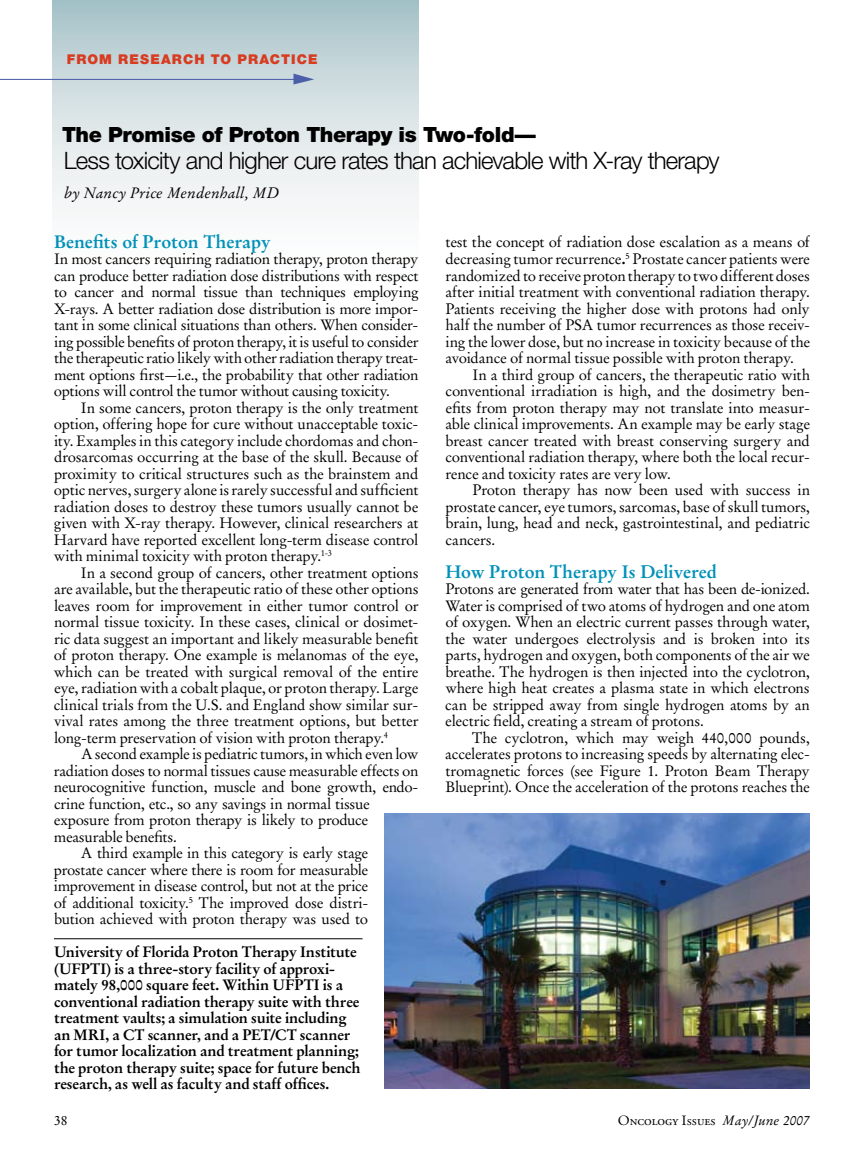
<style>
.page{position:relative;width:864px;height:1161px;background:#fff}
.page>*{position:absolute;margin:0;border:0;box-sizing:border-box;transform-origin:0 0}
.t1{font:300 24px "Helvetica Neue";letter-spacing:-.035em;color:#000}
.t2{font:900 21px "Helvetica Neue";letter-spacing:-.02em;color:#000}
.t3{font:700 18px "Stempel Garamond LT Std";letter-spacing:-.01em;color:#0091b8}
.t4{font:15px/16.5px "Stempel Garamond LT Std";letter-spacing:-.02em;color:#000;text-align:justify}
.t5{font:700 15px/16.5px "Stempel Garamond LT Std";letter-spacing:-.015em;color:#000}
.t6{font:italic 15px "Stempel Garamond LT Std";letter-spacing:.015em;color:#000}
.t7{font:13.5px "Adobe Garamond Exp";color:#000}
.t8{font:900 13.5px "Helvetica Neue";letter-spacing:.08em;color:#d83b20}
.t9{font:13.5px "Stempel Garamond LT Std";color:#000}
.s1{font-weight:700}
.s2{font-family:"Stempel Garamond LT Std"}
.s3{font-family:"Stempel Garamond LT Std";font-style:italic}
</style>
<div class="page">
<div style="left:52px;top:0;width:366px;height:306px;background:linear-gradient(to bottom,#b1c9ce,#fff)"></div>
<svg style="left:293px;top:74px;width:21px;height:11px"></svg>
<hr style="left:0;top:79px;width:300px;height:1px;background:#4b5eaa">
<hr style="left:54px;top:939px;width:309px;height:1px;background:#000">
<img style="left:384px;top:813px;width:426px;height:275px">
<p class="t8" style="left:67px;top:51px;width:252px">From Research to Practice</p>
<h2 class="t2" style="left:62px;top:122px;width:475px">The Promise of Proton Therapy is Two-fold—</h2>
<h1 class="t1" style="left:64px;top:146px;width:657px">Less toxicity and higher cure rates than achievable with X-ray therapy</h1>
<p class="t6" style="left:64px;top:183px;width:217px">by Nancy Price Mendenhall, MD</p>
<p class="t4" style="left:445px;top:234px;width:366px">test the concept of radiation dose escalation as a means of decreasing tumor recurrence<span class="s1">.</span><sup>5</sup> Prostate cancer patients were randomized to receive proton therapy to two different doses after initial treatment with conventional radiation therapy.<br>Patients receiving the higher dose with protons had only half the number of PSA tumor recurrences as those receiv&shy;ing the lower dose, but no increase in toxicity because of the avoidance of normal tissue possible with proton therapy.</p>
<p class="t4" style="left:445px;top:366px;width:366px;text-indent:27px">In a third group of cancers, the therapeutic ratio with conventional irradiation is high, and the dosimetry ben&shy;efits from proton therapy may not translate into measur&shy;able clinical improvements. An example may be early stage breast cancer treated with breast conserving surgery and conventional radiation therapy, where both the local recur&shy;rence and toxicity rates are very low.</p>
<p class="t4" style="left:446px;top:482px;width:366px;text-indent:27px">Proton therapy has now been used with success in prostate cancer, eye tumors, sarcomas, base of skull tumors, brain, lung, head and neck, gastrointestinal, and pediatric cancers.</p>
<p class="t3" style="left:446px;top:560px;width:273px">How Proton Therapy Is Delivered</p>
<p class="t4" style="left:445px;top:581px;width:366px">Protons are generated from water that has been de-ionized.<br>Water is comprised of two atoms of hydrogen and one atom of oxygen. When an electric current passes through water, the water undergoes electrolysis and is broken into its parts, hydrogen and oxygen, both components of the air we breathe. The hydrogen is then injected into the cyclotron, where high heat creates a plasma state in which electrons can be stripped away from single hydrogen atoms by an electric field, creating a stream of protons.</p>
<p class="t4" style="left:445px;top:729px;width:366px;text-indent:27px">The cyclotron, which may weigh 440,000 pounds, accelerates protons to increasing speeds by alternating elec&shy;tromagnetic forces (see Figure 1. Proton Beam Therapy Blueprint). Once the acceleration of the protons reaches the</p>
<p class="t3" style="left:54px;top:230px;width:218px">Benefits of Proton Therapy</p>
<p class="t4" style="left:54px;top:251px;width:366px">In most cancers requiring radiation therapy, proton therapy can produce better radiation dose distributions with respect to cancer and normal tissue than techniques employing X-rays. A better radiation dose distribution is more impor&shy;tant in some clinical situations than others. When consider&shy;ing possible benefits of proton therapy, it is useful to consider the therapeutic ratio likely with other radiation therapy treat&shy;ment options first—i.e., the probability that other radiation options will control the tumor without causing toxicity.</p>
<p class="t4" style="left:54px;top:399px;width:366px;text-indent:27px">In some cancers, proton therapy is the only treatment option, offering hope for cure without unacceptable toxic&shy;ity. Examples in this category include chordomas and chon&shy;drosarcomas occurring at the base of the skull. Because of proximity to critical structures such as the brainstem and optic nerves, surgery alone is rarely successful and sufficient radiation doses to destroy these tumors usually cannot be given with X-ray therapy. However, clinical researchers at Harvard have reported excellent long-term disease control with minimal toxicity with proton therapy.<sup>1-3</sup></p>
<p class="t4" style="left:54px;top:564px;width:366px;text-indent:27px">In a second group of cancers, other treatment options are available, but the therapeutic ratio of these other options leaves room for improvement in either tumor control or normal tissue toxicity. In these cases, clinical or dosimet&shy;ric data suggest an important and likely measurable benefit of proton therapy. One example is melanomas of the eye, which can be treated with surgical removal of the entire eye, radiation with a cobalt plaque, or proton therapy. Large clinical trials from the U.S. and England show similar sur&shy;vival rates among the three treatment options, but better long-term preservation of vision with proton therapy.<sup>4</sup></p>
<p class="t4" style="left:81px;top:746px;width:339px">A second example is pediatric tumors, in which even low</p>
<p class="t4" style="left:54px;top:762px;width:366px">radiation doses to normal tissues cause measurable effects on</p>
<p class="t4" style="left:54px;top:779px;width:366px">neurocognitive function, muscle and bone growth, endo-</p>
<p class="t4" style="left:54px;top:795px;width:317px">crine function, etc., so any savings in normal tissue</p>
<p class="t4" style="left:54px;top:812px;width:316px">exposure from proton therapy is likely to produce</p>
<p class="t4" style="left:54px;top:828px;width:124px">measurable benefits.</p>
<p class="t4" style="left:81px;top:845px;width:289px">A third example in this category is early stage</p>
<p class="t4" style="left:54px;top:861px;width:316px">prostate cancer where there is room for measurable</p>
<p class="t4" style="left:54px;top:878px;width:316px">improvement in disease control, but not at the price</p>
<p class="t4" style="left:54px;top:894px;width:316px">of additional toxicity.<sup>5</sup> The improved dose distri-</p>
<p class="t4" style="left:54px;top:911px;width:316px">bution achieved with proton therapy was used to</p>
<p class="t5" style="left:54px;top:944px;width:308px">University of Florida Proton Therapy Institute (UFPTI) is a three-story facility of approxi&shy;mately 98,000 square feet. Within UFPTI is a conventional radiation therapy suite with three treatment vaults; a simulation suite including an MRI, a CT scanner, and a PET/CT scanner for tumor localization and treatment planning; the proton therapy suite; space for future bench research, as well as faculty and staff offices.</p>
<p class="t9" style="left:54px;top:1112px;width:15px">38</p>
<p class="t7" style="left:618px;top:1115px;width:194px"><span class="s2">O</span>ncology <span class="s2">I</span>ssues <span class="s3">May/June 2007</span></p>
</div>
